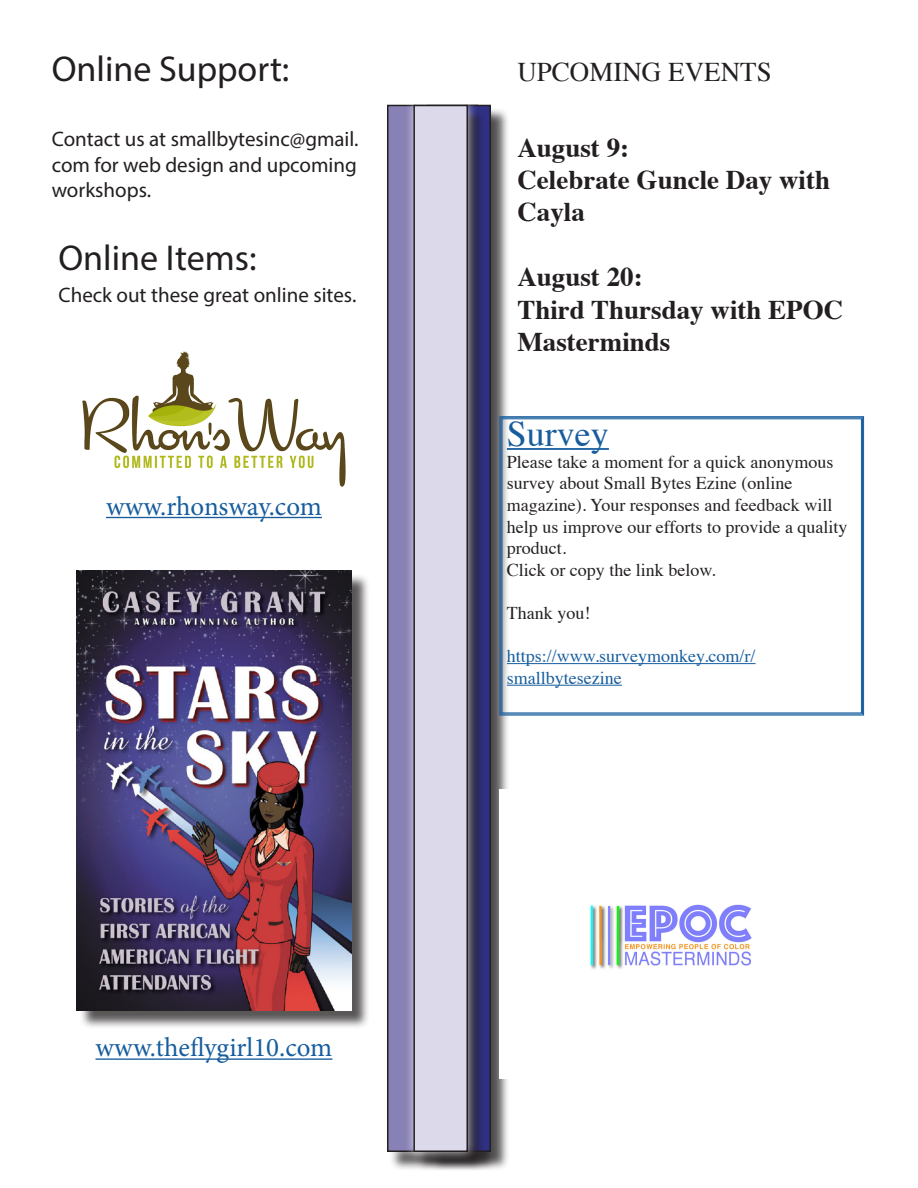
<style>
.page{position:relative;width:918px;height:1188px;background:#fff}
.page>*{position:absolute;margin:0;border:0;box-sizing:border-box;transform-origin:0 0}
.Body{font:36px "Myriad Pro";color:#231f20}
.t1{font:36px "Times";color:#175d9e}
.t2{font:700 27px/32.4px "Times";color:#231f20}
.t3{font:27px "Minion Pro";color:#175d9e}
.t4{font:27px "Times";color:#231f20}
.Body-2{font:21px/25.2px "Myriad Pro";color:#231f20;text-align:justify}
.t5{font:18px/21.6px "Times";color:#231f20}
.t6{font:18px/21.6px "Times";color:#175d9e}
</style>
<div class="page">
<div style="left:388px;top:105px;width:89px;height:1046px;background:#8881b5"></div>
<div style="left:387px;top:105px;width:91px;height:1047px;border:2px solid #231f20"></div>
<div style="left:429px;top:107px;width:81px;height:1064px;background:#231f20;opacity:.75"></div>
<div style="left:428px;top:105px;width:62px;height:1046px;background:#303087"></div>
<div style="left:427px;top:105px;width:64px;height:1047px;border:2px solid #231f20"></div>
<div style="left:416px;top:107px;width:70px;height:1064px;background:#231f20;opacity:.75"></div>
<div style="left:404px;top:95px;width:74px;height:1067px;background:#fff;opacity:.75"></div>
<div style="left:414px;top:105px;width:53px;height:1046px;background:#dbd9ea"></div>
<div style="left:413px;top:105px;width:55px;height:1047px;border:2px solid #231f20"></div>
<svg style="left:499px;top:416px;width:365px;height:300px"></svg>
<div style="left:502px;top:418px;width:360px;height:295px;border:1px solid #175d9e"></div>
<img style="left:82px;top:352px;width:264px;height:135px">
<div style="left:79px;top:573px;width:291px;height:456px;background:#231f20;opacity:.75"></div>
<img style="left:77px;top:571px;width:274px;height:440px">
<img style="left:499px;top:790px;width:253px;height:289px">
<hr style="left:106px;top:517px;width:216px;height:1px;background:#175d9e">
<hr style="left:96px;top:1058px;width:236px;height:2px;background:#175d9e">
<p class="Body" style="left:52px;top:47px;width:239px">Online Support:</p>
<p class="Body-2" style="left:52px;top:126px;width:308px">Contact us at smallbytesinc@gmail. com for web design and upcoming workshops.</p>
<p class="Body" style="left:58px;top:235px;width:199px">Online Items:</p>
<p class="Body-2" style="left:58px;top:282px;width:299px">Check out these great online sites.</p>
<p class="t3" style="left:106px;top:488px;width:217px">www.rhonsway.com</p>
<p class="t3" style="left:96px;top:1030px;width:238px">www.theflygirl10.com</p>
<p class="t4" style="left:517px;top:47px;width:256px">UPCOMING EVENTS</p>
<p class="t2" style="left:517px;top:128px;width:113px">August 9:</p>
<p class="t2" style="left:517px;top:161px;width:314px">Celebrate Guncle Day with<br>Cayla</p>
<p class="t2" style="left:517px;top:258px;width:127px">August 20:</p>
<p class="t2" style="left:517px;top:290px;width:327px">Third Thursday with EPOC<br>Masterminds</p>
<p class="t1" style="left:507px;top:400px;width:103px">Survey</p>
<p class="t5" style="left:507px;top:449px;width:342px">Please take a moment for a quick anonymous survey about Small Bytes Ezine (online magazine). Your responses and feedback will help us improve our efforts to provide a quality product.</p>
<p class="t5" style="left:507px;top:557px;width:210px">Click or copy the link below.</p>
<p class="t5" style="left:507px;top:601px;width:85px">Thank you!</p>
<p class="t6" style="left:507px;top:644px;width:250px">https://www.surveymonkey.com/r/ smallbytesezine</p>
</div>
